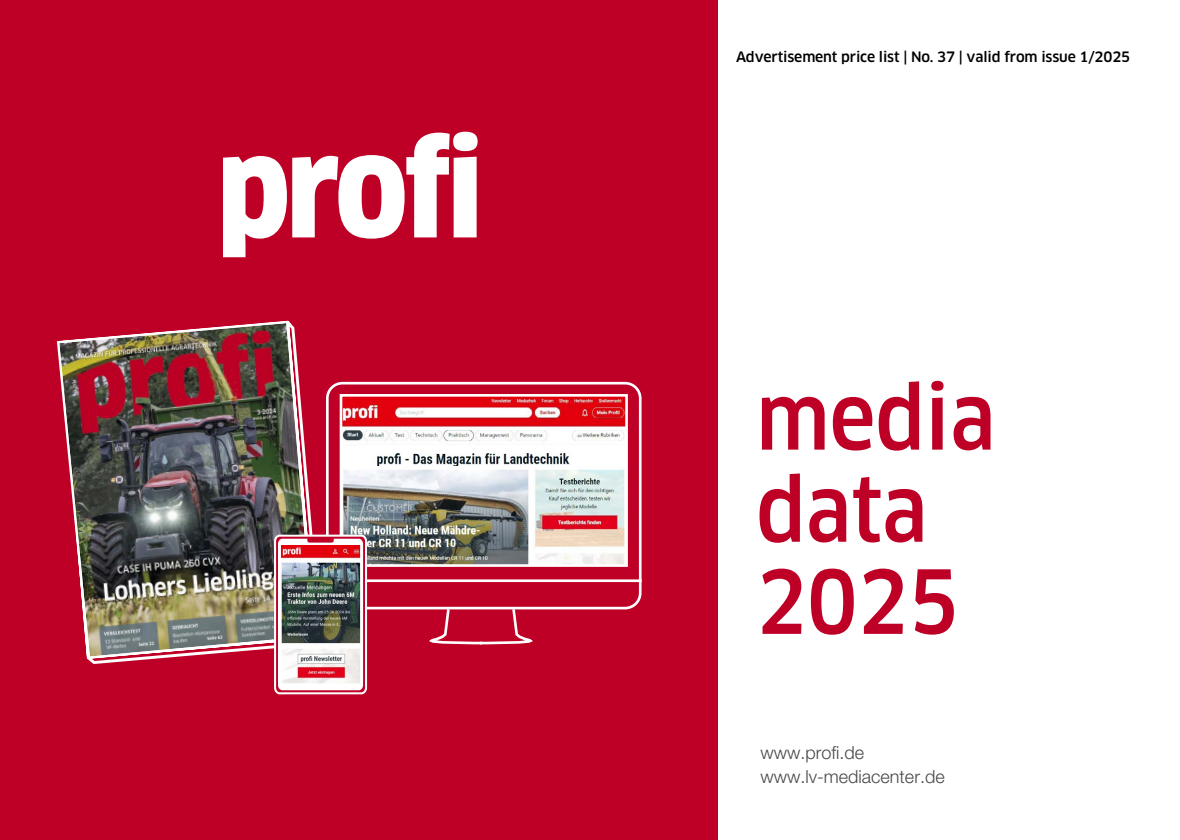
<style>
.page{position:relative;width:1180px;height:840px;background:#fff}
.page>*{position:absolute;margin:0;border:0;box-sizing:border-box;transform-origin:0 0}
.t1{font:500 condensed 86px/92px "Clan OT";color:#be0027}
.t2{font:300 18px/24px "Helvetica Neue LT Pro";color:#484848}
.t3{font:500 14px "Clan OT";letter-spacing:-.01em;color:#000}
</style>
<div class="page">
<div style="left:0;top:0;width:717px;height:839px;background:#be0027"></div>
<svg style="left:223px;top:132px;width:254px;height:125px"></svg>
<img style="left:56px;top:320px;width:248px;height:339px">
<svg style="left:326px;top:381px;width:316px;height:229px"></svg>
<svg style="left:275px;top:535px;width:91px;height:158px"></svg>
<div style="left:274px;top:534px;width:93px;height:160px;border:2px solid #fff;border-radius:5px"></div>
<img style="left:278px;top:430px;width:344px;height:259px">
<div style="left:307px;top:537px;width:27px;height:5px;background:#be0027;border-radius:2px"></div>
<p class="t3" style="left:736px;top:49px;width:396px">Advertisement price list | No. 37 | valid from issue 1/2025</p>
<h1 class="t1" style="left:756px;top:372px;width:241px">media data<br>2025</h1>
<p class="t2" style="left:760px;top:739px;width:186px">www.profi.de www.lv-mediacenter.de</p>
</div>
